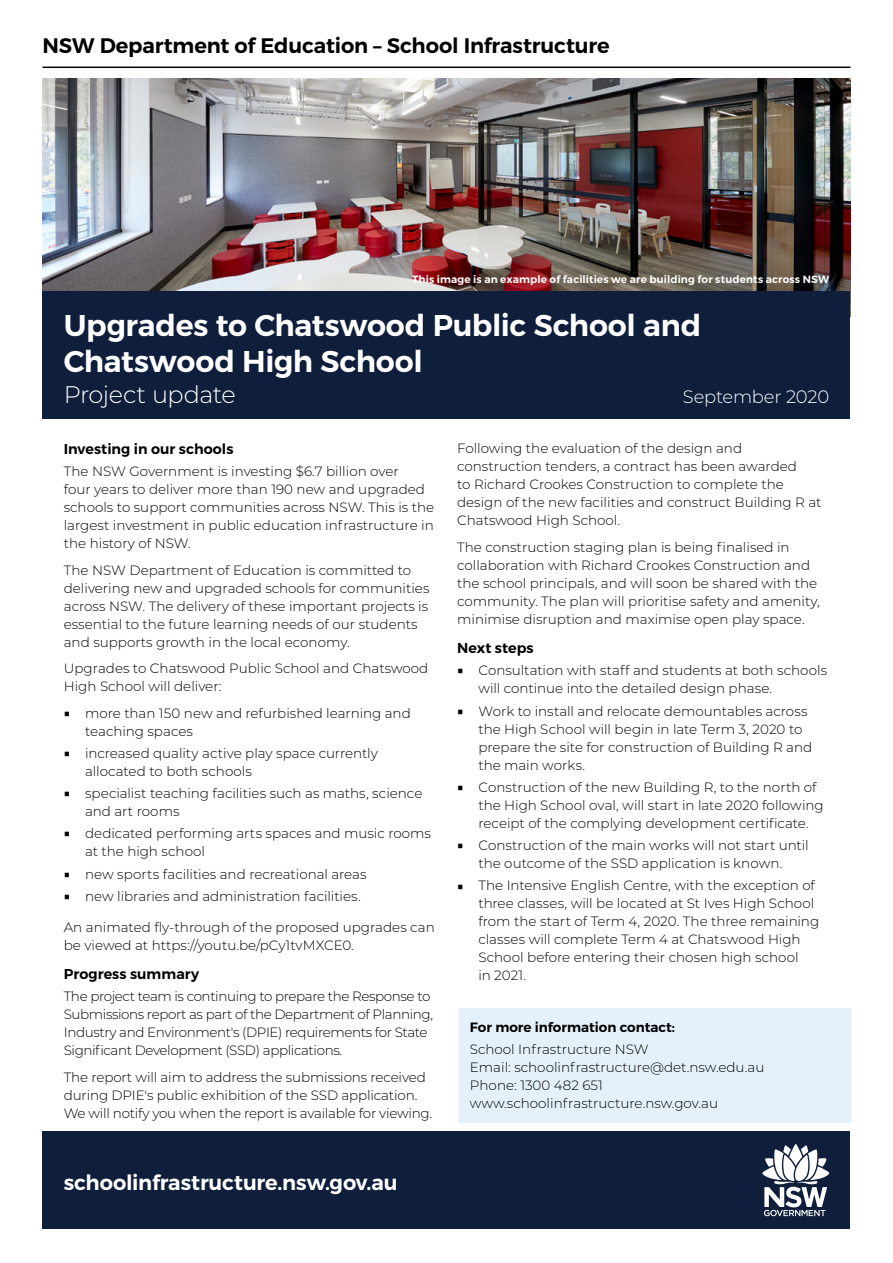
<style>
.page{position:relative;width:893px;height:1263px;background:#fff}
.page>*{position:absolute;margin:0;border:0;box-sizing:border-box;transform-origin:0 0}
.Info_pack_title_smal{font:600 30px/36px "Montserrat";letter-spacing:-.01em;color:#fff}
.Info_pack_intro{font:300 24px "Montserrat";letter-spacing:-.02em;color:#fff}
.t1{font:600 21px "Montserrat";letter-spacing:-.005em;color:#000}
.t2{font:600 21px "Montserrat";letter-spacing:-.005em;color:#fff}
.Info_pack_intro-2{font:300 18px "Montserrat";letter-spacing:-.015em;color:#fff}
.Heading_3{font:600 14.25px "Montserrat";letter-spacing:.005em;color:#000}
.Body_light_9_12{font:300 13.5px/18px "Montserrat";color:#000}
.Body_light_9_12-2{font:300 13.5px/18px "Montserrat";letter-spacing:-.03em;color:#000}
.Body_light_9_12-3{font:600 13.5px "Montserrat";color:#000}
.t3{font:600 10.5px "Montserrat";letter-spacing:.01em;color:#fff}
.s1{font-size:11.55px}
</style>
<div class="page">
<div style="left:43px;top:1131px;width:807px;height:98px;background:#0e1e3b"></div>
<hr style="left:43px;top:67px;width:807px;height:1px;background:#000">
<svg style="left:762px;top:1144px;width:67px;height:72px"></svg>
<img style="left:43px;top:79px;width:807px;height:212px">
<div style="left:43px;top:291px;width:807px;height:128px;background:#0e1e3b"></div>
<div style="left:459px;top:1008px;width:391px;height:115px;background:#e4f1fa"></div>
<h3 class="t1" style="left:43px;top:33px;width:568px">NSW Department of Education – School Infrastructure</h3>
<p class="t3" style="left:412px;top:272px;width:419px">This image is an example of facilities we are building for students across NSW</p>
<p class="Info_pack_title_smal" style="left:64px;top:307px;width:639px">Upgrades to Chatswood Public School and<br>Chatswood High School</p>
<p class="Info_pack_intro" style="left:64px;top:378px;width:173px">Project update</p>
<p class="Info_pack_intro-2" style="left:683px;top:384px;width:148px">September 2020</p>
<p class="Heading_3" style="left:64px;top:440px;width:171px">Investing in our schools</p>
<p class="Body_light_9_12" style="left:64px;top:462px;width:372px">The NSW Government is investing $6.7 billion over<br>four years to deliver more than 190 new and upgraded schools to support communities across NSW. This is the largest investment in public education infrastructure in the history of NSW.</p>
<p class="Body_light_9_12" style="left:64px;top:560px;width:367px">The NSW Department of Education is committed to delivering new and upgraded schools for communities across NSW. The delivery of these important projects is essential to the future learning needs of our students and supports growth in the local economy.</p>
<p class="Body_light_9_12" style="left:64px;top:659px;width:366px">Upgrades to Chatswood Public School and Chatswood<br>High School will deliver:</p>
<p class="Body_light_9_12" style="left:85px;top:703px;width:327px;text-indent:-21px"><span class="s1">■</span> more than 150 new and refurbished learning and teaching spaces</p>
<p class="Body_light_9_12" style="left:85px;top:744px;width:295px;text-indent:-21px"><span class="s1">■</span> increased quality active play space currently allocated to both schools</p>
<p class="Body_light_9_12" style="left:85px;top:784px;width:339px;text-indent:-21px"><span class="s1">■</span> specialist teaching facilities such as maths, science and art rooms</p>
<p class="Body_light_9_12" style="left:85px;top:824px;width:348px;text-indent:-21px"><span class="s1">■</span> dedicated performing arts spaces and music rooms at the high school</p>
<p class="Body_light_9_12" style="left:64px;top:864px;width:304px"><span class="s1">■</span> new sports facilities and recreational areas</p>
<p class="Body_light_9_12" style="left:64px;top:887px;width:299px"><span class="s1">■</span> new libraries and administration facilities.</p>
<p class="Body_light_9_12" style="left:64px;top:917px;width:372px">An animated fly-through of the proposed upgrades can be viewed at https://youtu.be/pCy1tvMXCE0.</p>
<p class="Heading_3" style="left:64px;top:965px;width:137px">Progress summary</p>
<p class="Body_light_9_12-2" style="left:64px;top:987px;width:371px">The project team is continuing to prepare the Response to Submissions report as part of the Department of Planning, Industry and Environment's (DPIE) requirements for State Significant Development (SSD) applications.</p>
<p class="Body_light_9_12" style="left:64px;top:1068px;width:370px">The report will aim to address the submissions received during DPIE's public exhibition of the SSD application.<br>We will notify you when the report is available for viewing.</p>
<h3 class="t2" style="left:64px;top:1170px;width:335px">schoolinfrastructure.nsw.gov.au</h3>
<p class="Body_light_9_12" style="left:457px;top:439px;width:366px">Following the evaluation of the design and construction tenders, a contract has been awarded<br>to Richard Crookes Construction to complete the design of the new facilities and construct Building R at Chatswood High School.</p>
<p class="Body_light_9_12" style="left:457px;top:537px;width:364px">The construction staging plan is being finalised in collaboration with Richard Crookes Construction and the school principals, and will soon be shared with the community. The plan will prioritise safety and amenity, minimise disruption and maximise open play space.</p>
<p class="Heading_3" style="left:457px;top:639px;width:78px">Next steps</p>
<p class="Body_light_9_12" style="left:478px;top:661px;width:350px;text-indent:-21px"><span class="s1">■</span> Consultation with staff and students at both schools will continue into the detailed design phase.</p>
<p class="Body_light_9_12" style="left:478px;top:701px;width:335px;text-indent:-21px"><span class="s1">■</span> Work to install and relocate demountables across the High School will begin in late Term 3, 2020 to prepare the site for construction of Building R and the main works.</p>
<p class="Body_light_9_12" style="left:478px;top:778px;width:347px;text-indent:-21px"><span class="s1">■</span> Construction of the new Building R, to the north of the High School oval, will start in late 2020 following receipt of the complying development certificate.</p>
<p class="Body_light_9_12" style="left:457px;top:836px;width:353px;text-align:center"><span class="s1">■</span> Construction of the main works will not start until the outcome of the SSD application is known.</p>
<p class="Body_light_9_12" style="left:478px;top:876px;width:342px;text-indent:-21px"><span class="s1">■</span> The Intensive English Centre, with the exception of three classes, will be located at St Ives High School from the start of Term 4, 2020. The three remaining classes will complete Term 4 at Chatswood High School before entering their chosen high school<br>in 2021.</p>
<p class="Body_light_9_12-3" style="left:470px;top:1018px;width:207px">For more information contact:</p>
<p class="Body_light_9_12" style="left:470px;top:1039px;width:296px">School Infrastructure NSW<br>Email: schoolinfrastructure@det.nsw.edu.au Phone: 1300 482 651 www.schoolinfrastructure.nsw.gov.au</p>
</div>
